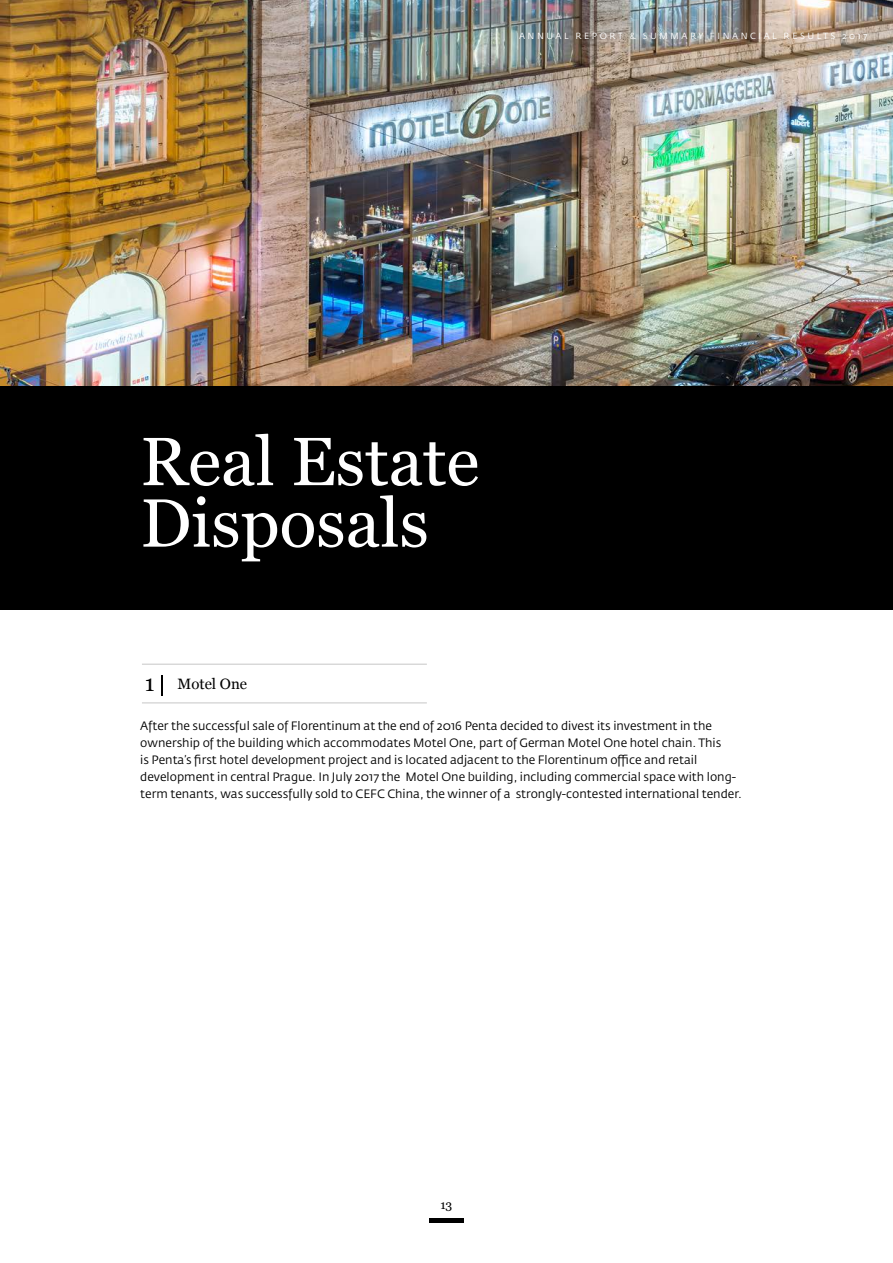
<style>
.page{position:relative;width:893px;height:1263px;background:#fff}
.page>*{position:absolute;margin:0;border:0;box-sizing:border-box;transform-origin:0 0}
.t1{font:68.1px/61.5px "Georgia";color:#fff}
.t2{font:15px "Georgia";color:#000}
.t3{font:12.3px "Georgia";color:#000}
.t4{font:12px/17.1px "Fedra Sans Pro";color:#000}
.t5{font:8.85px "Fedra Sans Pro";letter-spacing:.29em;color:#fff}
.s1{font-size:22.8px}
</style>
<div class="page">
<hr style="left:429px;top:1218px;width:34px;height:4px;background:#000">
<img style="left:0;top:0;width:893px;height:386px">
<div style="left:0;top:386px;width:893px;height:223px;background:#000"></div>
<hr style="left:142px;top:703px;width:285px;height:1px;background:#c6c6c6">
<hr style="left:142px;top:664px;width:285px;height:1px;background:#c6c6c6">
<hr style="left:161px;top:675px;width:2px;height:20px;background:#000">
<p class="t5" style="left:519px;top:30px;width:350px">ANNUAL REPORT &amp; SUMMARY FINANCIAL RESULTS 2017</p>
<h1 class="t1" style="left:140px;top:428px;width:341px">Real Estate<br>Disposals</h1>
<p class="t2" style="left:145px;top:673px;width:104px"><span class="s1">1</span> Motel One</p>
<p class="t4" style="left:140px;top:717px;width:603px">After the successful sale of Florentinum at the end of 2016 Penta decided to divest its investment in the ownership of the building which accommodates Motel One, part of German Motel One hotel chain. This<br>is Penta’s first hotel development project and is located adjacent to the Florentinum office and retail development in central Prague. In July 2017 the Motel One building, including commercial space with long&shy;term tenants, was successfully sold to CEFC China, the winner of a strongly-contested international tender.</p>
<p class="t3" style="left:441px;top:1196px;width:13px">13</p>
</div>
